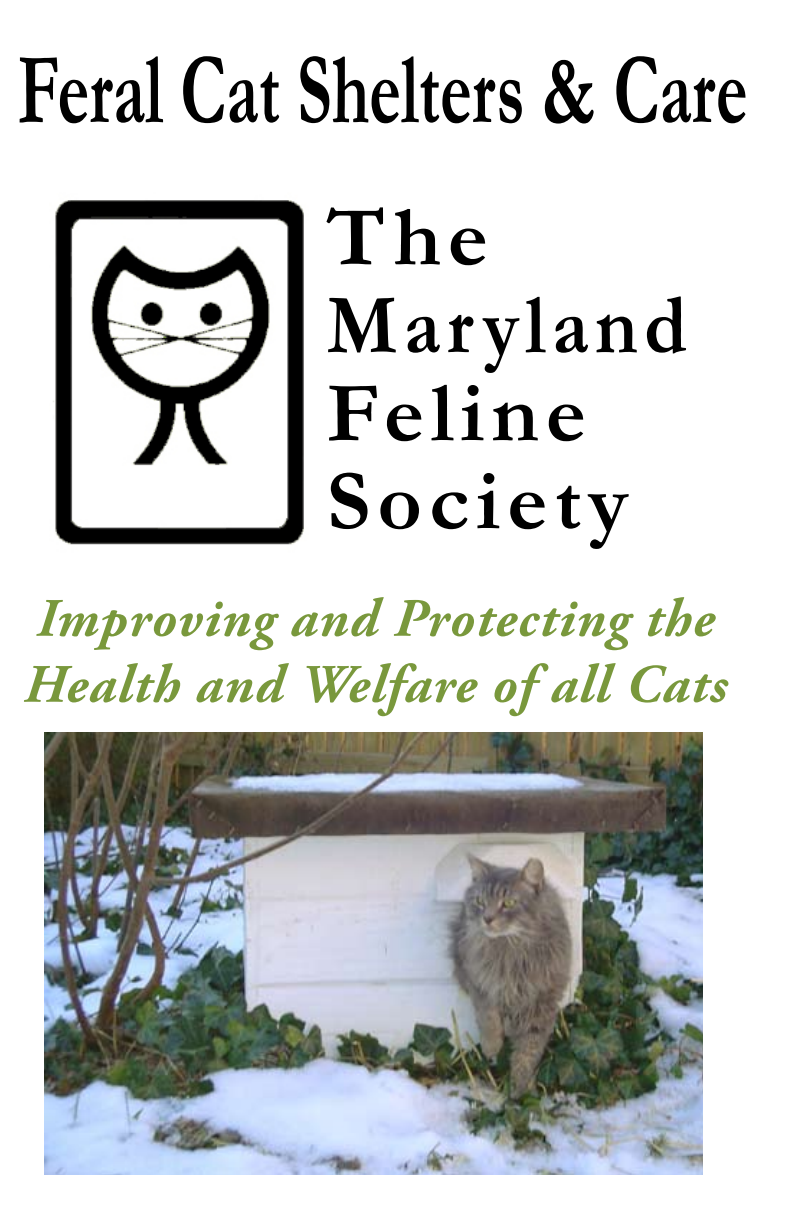
<style>
.page{position:relative;width:792px;height:1224px;background:#fff}
.page>*{position:absolute;margin:0;border:0;box-sizing:border-box;transform-origin:0 0}
.t1{font:700 102px "Garamond";color:#000;scale:.67 1}
.t2{font:700 86px/88px "Garamond";letter-spacing:.08em;color:#000}
.t3{font:italic 700 54px/66px "Adobe Garamond Pro";letter-spacing:.025em;color:#79983c}
</style>
<div class="page">
<img style="left:53px;top:200px;width:251px;height:345px">
<img style="left:44px;top:732px;width:659px;height:442px">
<h1 class="t1" style="left:18px;top:21px;width:1091px">Feral Cat Shelters &amp; Care</h1>
<h2 class="t2" style="left:327px;top:194px;width:362px">The<br>Maryland<br>Feline<br>Society</h2>
<p class="t3" style="left:24px;top:587px;width:705px">Improving and Protecting the<br>Health and Welfare of all Cats</p>
</div>
